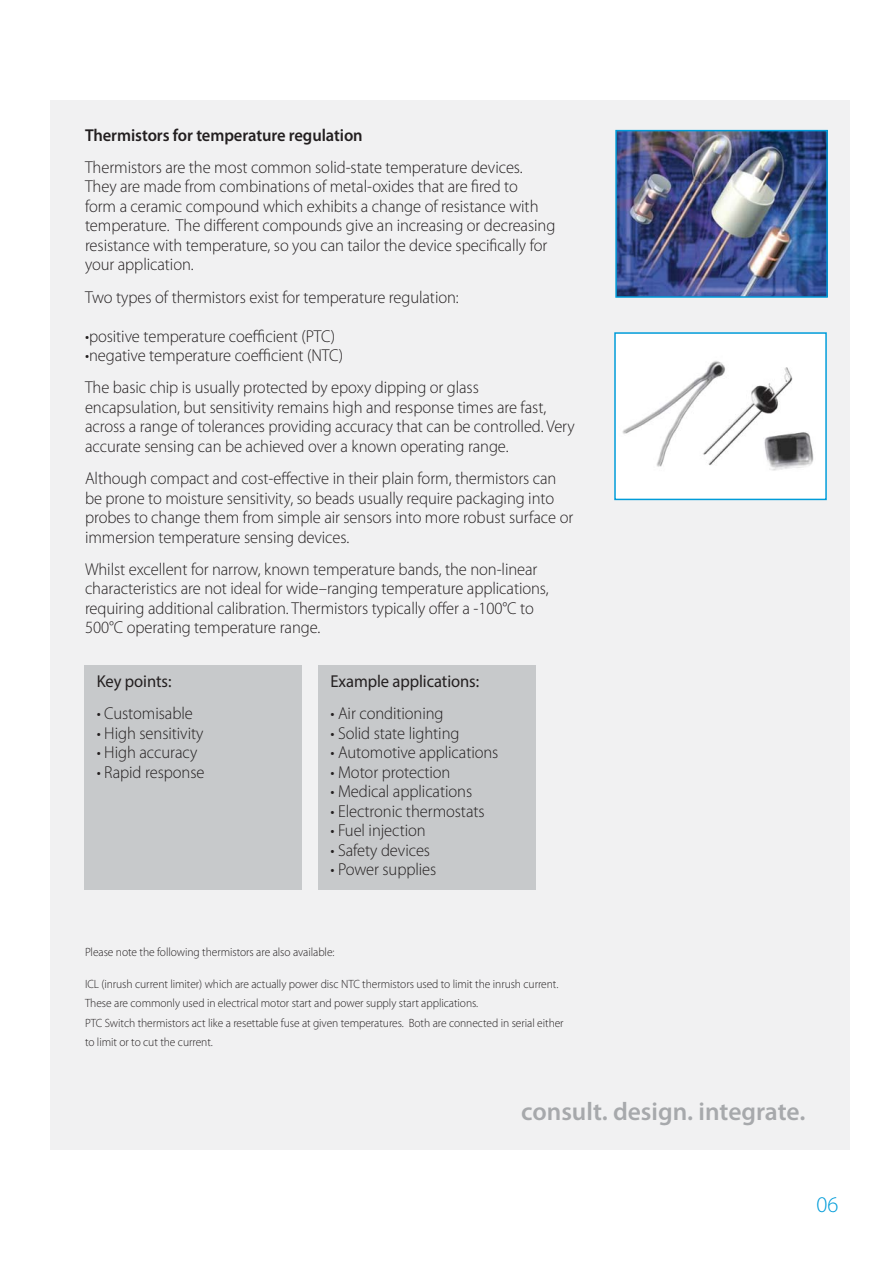
<style>
.page{position:relative;width:893px;height:1263px;background:#fff}
.page>*{position:absolute;margin:0;border:0;box-sizing:border-box;transform-origin:0 0}
.t1{font:600 25.5px "Myriad Pro";color:#a7a9ac}
.t2{font:300 22.5px "Myriad Pro";color:#009cd9}
.t3{font:300 17.25px/19.5px "Myriad Pro";letter-spacing:-.005em;color:#231f20;scale:.96 1}
.t4{font:600 17.25px "Myriad Pro";letter-spacing:-.005em;color:#231f20;scale:.96 1}
.t5{font:17.25px "Myriad Pro";letter-spacing:-.005em;color:#231f20;scale:.96 1}
.t6{font:300 12px/19.5px "Myriad Pro";letter-spacing:-.005em;color:#231f20;scale:.96 1}
</style>
<div class="page">
<div style="left:50px;top:100px;width:799px;height:1049px;background:#f1f1f2"></div>
<div style="left:85px;top:665px;width:217px;height:225px;background:#c7c9cb"></div>
<div style="left:318px;top:665px;width:218px;height:225px;background:#c7c9cb"></div>
<img style="left:618px;top:133px;width:207px;height:162px">
<div style="left:615px;top:130px;width:213px;height:168px;border:2px solid #009cd9"></div>
<div style="left:615px;top:333px;width:211px;height:166px;background:#fff"></div>
<img style="left:622px;top:361px;width:192px;height:110px">
<div style="left:614px;top:332px;width:213px;height:168px;border:2px solid #009cd9"></div>
<p class="t4" style="left:85px;top:128px;width:291px">Thermistors for temperature regulation</p>
<p class="t3" style="left:85px;top:159px;width:491px">Thermistors are the most common solid-state temperature devices.<br>They are made from combinations of metal-oxides that are fired to<br>form a ceramic compound which exhibits a change of resistance with temperature. The different compounds give an increasing or decreasing resistance with temperature, so you can tailor the device specifically for your application.</p>
<p class="t3" style="left:85px;top:288px;width:391px">Two types of thermistors exist for temperature regulation:</p>
<p class="t3" style="left:85px;top:327px;width:262px">•positive temperature coefficient (PTC)</p>
<p class="t3" style="left:85px;top:340px;width:412px;line-height:32.2px">•negative temperature coefficient (NTC)<br>The basic chip is usually protected by epoxy dipping or glass</p>
<p class="t3" style="left:85px;top:398px;width:512px">encapsulation, but sensitivity remains high and response times are fast, across a range of tolerances providing accuracy that can be controlled. Very accurate sensing can be achieved over a known operating range.</p>
<p class="t3" style="left:85px;top:470px;width:510px">Although compact and cost-effective in their plain form, thermistors can be prone to moisture sensitivity, so beads usually require packaging into probes to change them from simple air sensors into more robust surface or immersion temperature sensing devices.</p>
<p class="t3" style="left:85px;top:560px;width:484px">Whilst excellent for narrow, known temperature bands, the non-linear characteristics are not ideal for wide–ranging temperature applications, requiring additional calibration. Thermistors typically offer a -100°C to 500°C operating temperature range.</p>
<p class="t5" style="left:97px;top:671px;width:79px">Key points:</p>
<p class="t3" style="left:97px;top:705px;width:102px">• Customisable</p>
<p class="t3" style="left:97px;top:724px;width:113px">• High sensitivity</p>
<p class="t3" style="left:97px;top:744px;width:106px">• High accuracy</p>
<p class="t3" style="left:97px;top:763px;width:114px">• Rapid response</p>
<p class="t5" style="left:330px;top:671px;width:156px">Example applications:</p>
<p class="t3" style="left:330px;top:705px;width:119px">• Air conditioning</p>
<p class="t3" style="left:330px;top:724px;width:136px">• Solid state lighting</p>
<p class="t3" style="left:330px;top:744px;width:176px">• Automotive applications</p>
<p class="t3" style="left:330px;top:763px;width:127px">• Motor protection</p>
<p class="t3" style="left:330px;top:783px;width:149px">• Medical applications</p>
<p class="t3" style="left:330px;top:802px;width:162px">• Electronic thermostats</p>
<p class="t3" style="left:330px;top:822px;width:101px">• Fuel injection</p>
<p class="t3" style="left:330px;top:841px;width:105px">• Safety devices</p>
<p class="t3" style="left:330px;top:861px;width:112px">• Power supplies</p>
<p class="t6" style="left:85px;top:943px;width:261px">Please note the following thermistors are also available:</p>
<p class="t6" style="left:85px;top:975px;width:500px">ICL (inrush current limiter) which are actually power disc NTC thermistors used to limit the inrush current.<br>These are commonly used in electrical motor start and power supply start applications.<br>PTC Switch thermistors act like a resettable fuse at given temperatures. Both are connected in serial either to limit or to cut the current.</p>
<h1 class="t1" style="left:521px;top:1101px;width:286px">consult. design. integrate.</h1>
<h2 class="t2" style="left:816px;top:1195px;width:23px">06</h2>
</div>
